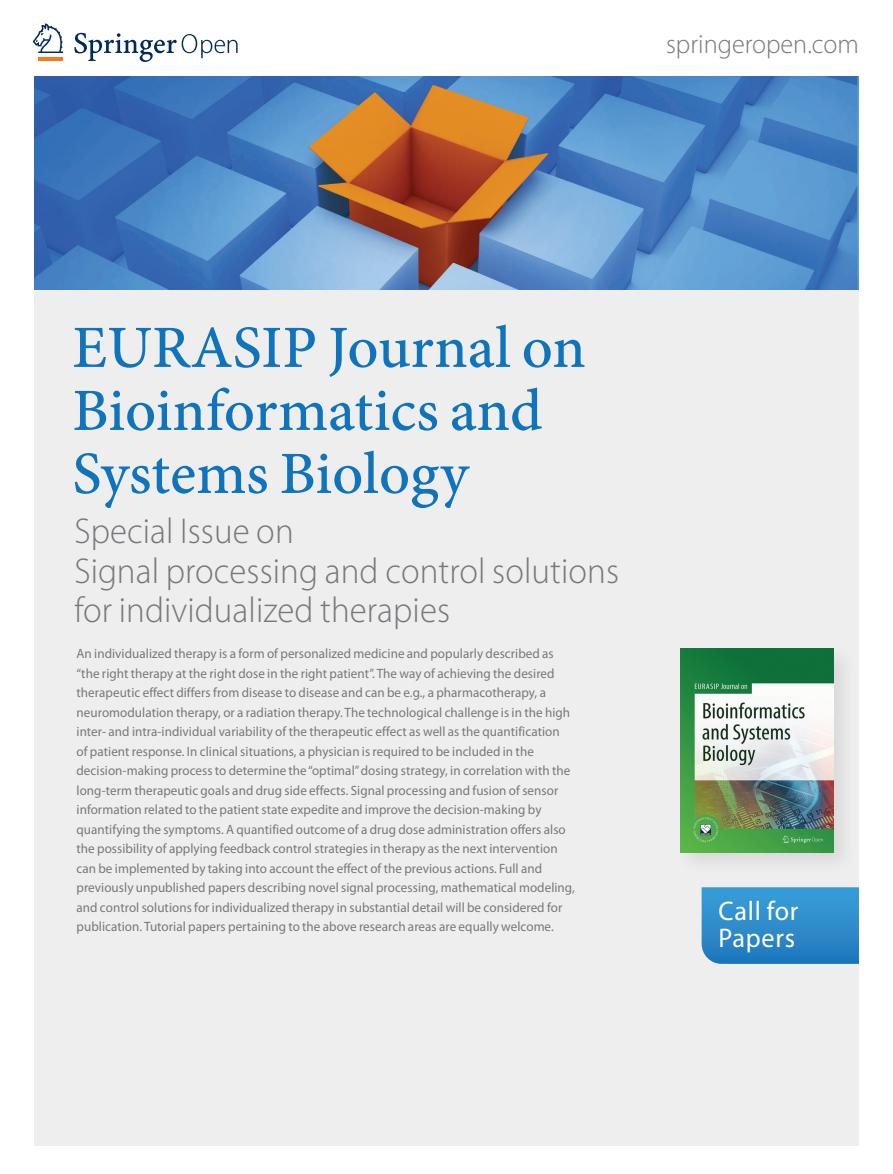
<style>
.page{position:relative;width:893px;height:1174px;background:#fff}
.page>*{position:absolute;margin:0;border:0;box-sizing:border-box;transform-origin:0 0}
.A4_title{font:60px/63px "Minion Pro Medium Capt";color:#1074bc}
.A4_slogan{font:300 36px/39.6px "Myriad Pro";letter-spacing:.005em;color:#76787b}
.A4_url{font:300 27px "Myriad Pro";color:#76787b}
.A4_blurb{font:27px/27px "Myriad Pro";letter-spacing:.03em;color:#fff}
.IN_bodytext{font:13.5px/19.5px "Myriad Pro";letter-spacing:.005em;color:#76787b}
</style>
<div class="page">
<div style="left:34px;top:82px;width:824px;height:1063px;background:#eeeeef"></div>
<svg style="left:74px;top:33px;width:164px;height:29px"></svg>
<hr style="left:38px;top:58px;width:25px;height:3px;background:#f47921">
<svg style="left:33px;top:23px;width:30px;height:30px"></svg>
<div style="left:675px;top:643px;width:182px;height:232px;background:#231f20;opacity:.1"></div>
<img style="left:680px;top:648px;width:153px;height:204px">
<img style="left:34px;top:77px;width:824px;height:212px">
<svg style="left:702px;top:887px;width:157px;height:76px;background:#2e8ccb"></svg>
<p class="A4_url" style="left:666px;top:29px;width:194px">springeropen.com</p>
<p class="A4_title" style="left:72px;top:319px;width:515px">EURASIP Journal on<br>Bioinformatics and<br>Systems Biology</p>
<p class="A4_slogan" style="left:74px;top:512px;width:221px">Special Issue on</p>
<p class="A4_slogan" style="left:74px;top:551px;width:546px">Signal processing and control solutions for individualized therapies</p>
<p class="IN_bodytext" style="left:77px;top:643px;width:500px">An individualized therapy is a form of personalized medicine and popularly described as “the right therapy at the right dose in the right patient”. The way of achieving the desired therapeutic effect differs from disease to disease and can be e.g., a pharmacotherapy, a neuromodulation therapy, or a radiation therapy. The technological challenge is in the high inter- and intra-individual variability of the therapeutic effect as well as the quantification<br>of patient response. In clinical situations, a physician is required to be included in the decision-making process to determine the “optimal” dosing strategy, in correlation with the long-term therapeutic goals and drug side effects. Signal processing and fusion of sensor information related to the patient state expedite and improve the decision-making by quantifying the symptoms. A quantified outcome of a drug dose administration offers also the possibility of applying feedback control strategies in therapy as the next intervention can be implemented by taking into account the effect of the previous actions. Full and previously unpublished papers describing novel signal processing, mathematical modeling, and control solutions for individualized therapy in substantial detail will be considered for publication. Tutorial papers pertaining to the above research areas are equally welcome.</p>
<p class="A4_blurb" style="left:719px;top:897px;width:81px">Call for<br>Papers</p>
</div>
